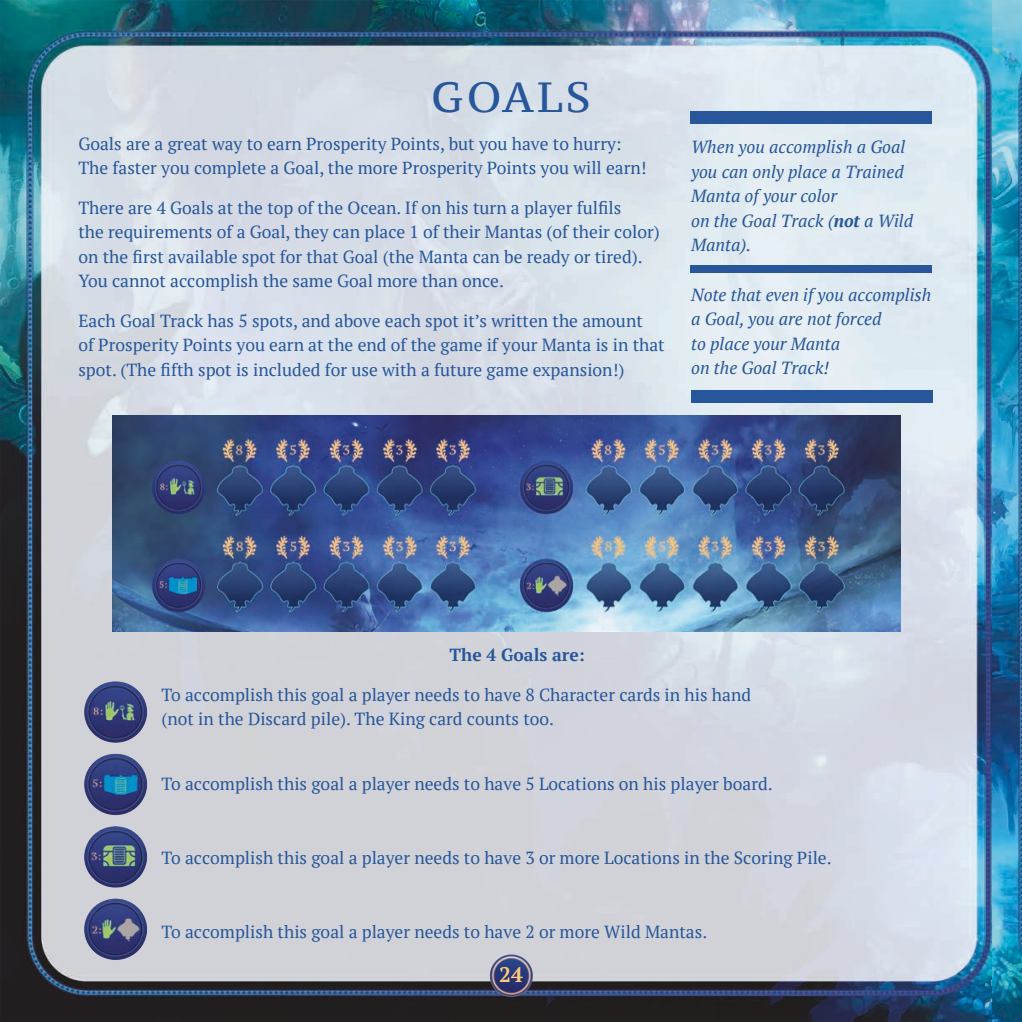
<style>
.page{position:relative;width:1022px;height:1022px;background:#fff}
.page>*{position:absolute;margin:0;border:0;box-sizing:border-box;transform-origin:0 0}
.t1{font:42px "PT Serif Caption";letter-spacing:.075em;color:#27569a}
.t2{font:700 21px "PT Serif";color:#fcca78}
.t3{font:17.5px/24.5px "PT Serif";color:#27569a}
.t4{font:italic 17.5px/24.5px "PT Serif";color:#27569a}
.t5{font:700 17.5px "PT Serif";color:#27569a}
.s1{font-weight:700}
</style>
<div class="page">
<img style="left:0;top:0;width:992px;height:1022px">
<img style="left:992px;top:0;width:30px;height:1022px">
<img style="left:474px;top:936px;width:74px;height:75px">
<div style="left:690px;top:112px;width:242px;height:12px;background:#27569a"></div>
<div style="left:690px;top:265px;width:242px;height:8px;background:#27569a"></div>
<img style="left:78px;top:673px;width:72px;height:291px">
<div style="left:691px;top:390px;width:242px;height:13px;background:#27569a"></div>
<img style="left:113px;top:415px;width:788px;height:216px">
<h1 class="t1" style="left:431px;top:70px;width:161px">GOALS</h1>
<p class="t3" style="left:78px;top:131px;width:570px">Goals are a great way to earn Prosperity Points, but you have to hurry:<br>The faster you complete a Goal, the more Prosperity Points you will earn!</p>
<p class="t3" style="left:78px;top:195px;width:583px">There are 4 Goals at the top of the Ocean. If on his turn a player fulfils<br>the requirements of a Goal, they can place 1 of their Mantas (of their color) on the first available spot for that Goal (the Manta can be ready or tired).<br>You cannot accomplish the same Goal more than once.</p>
<p class="t3" style="left:78px;top:308px;width:588px">Each Goal Track has 5 spots, and above each spot it’s written the amount<br>of Prosperity Points you earn at the end of the game if your Manta is in that spot. (The fifth spot is included for use with a future game expansion!)</p>
<p class="t4" style="left:691px;top:135px;width:224px">When you accomplish a Goal you can only place a Trained<br>Manta of your color<br>on the Goal Track (<span class="s1">not</span> a Wild<br>Manta).</p>
<p class="t4" style="left:691px;top:282px;width:242px">Note that even if you accomplish a Goal, you are not forced<br>to place your Manta<br>on the Goal Track!</p>
<p class="t5" style="left:450px;top:644px;width:137px">The 4 Goals are:</p>
<p class="t3" style="left:161px;top:682px;width:591px">To accomplish this goal a player needs to have 8 Character cards in his hand (not in the Discard pile). The King card counts too.</p>
<p class="t3" style="left:161px;top:771px;width:613px">To accomplish this goal a player needs to have 5 Locations on his player board.</p>
<p class="t3" style="left:161px;top:845px;width:672px">To accomplish this goal a player needs to have 3 or more Locations in the Scoring Pile.</p>
<p class="t3" style="left:161px;top:919px;width:547px">To accomplish this goal a player needs to have 2 or more Wild Mantas.</p>
<p class="t2" style="left:499px;top:960px;width:25px">24</p>
</div>
